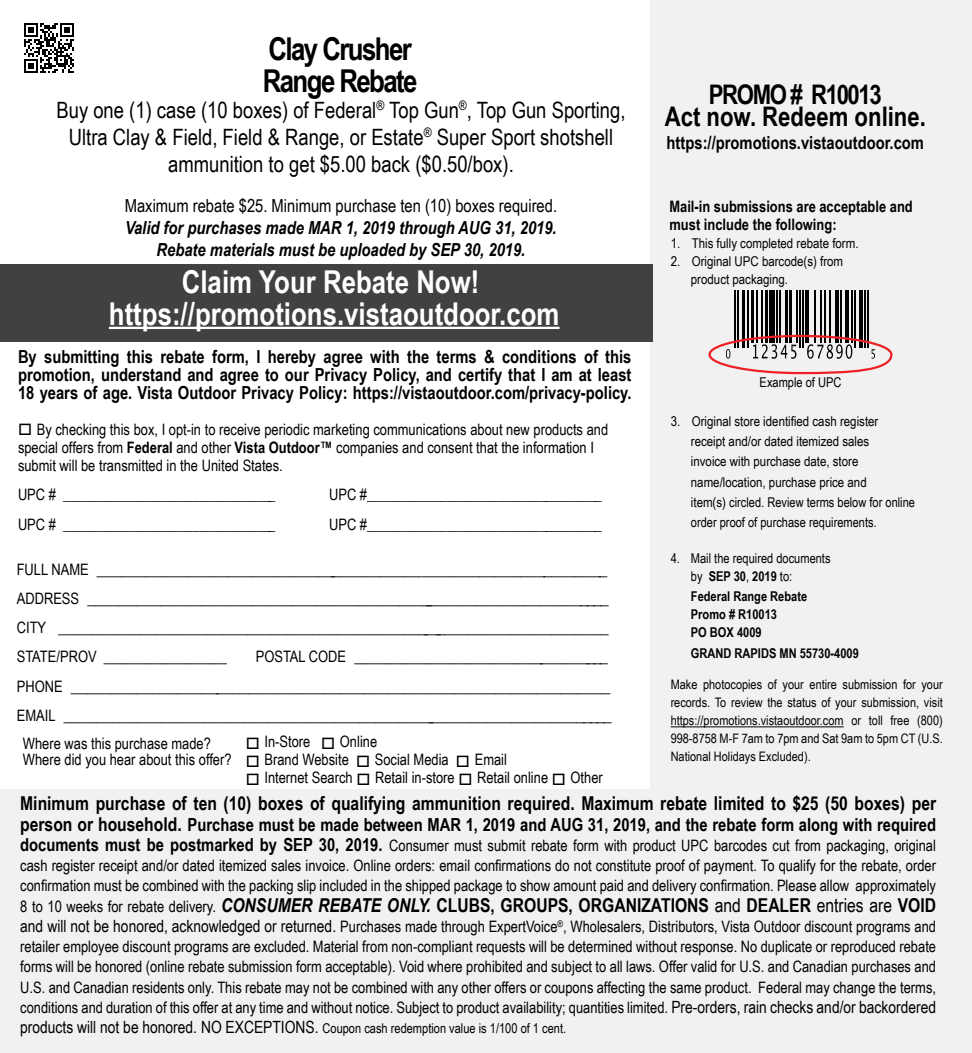
<style>
.page{position:relative;width:972px;height:1053px;background:#fff}
.page>*{position:absolute;margin:0;border:0;box-sizing:border-box;transform-origin:0 0}
.t1{font:700 31.5px/31.5px "Arial Narrow";color:#fff;text-align:center}
.t2{font:700 31.5px/31.5px "Arial Narrow";letter-spacing:-.05em;color:#000}
.t3{font:700 27px "Arial Narrow";color:#000101}
.t4{font:700 27px "Arial Narrow";letter-spacing:-.05em;color:#000}
.t5{font:22.5px/27px "Arial Narrow";color:#000101;text-align:center}
.t6{font:700 19.12px "Arial Narrow";color:#000}
.t7{font:700 18px/29.2px "Arial Narrow";color:#000;text-align:justify}
.t8{font:italic 700 18px/21.6px "Arial Narrow";color:#000101;text-align:center}
.t9{font:18px "Arial Narrow";color:#000}
.t10{font:700 18px "Arial Narrow";color:#000101}
.t11{font:15.75px/20.2px "Arial Narrow";color:#000;text-align:justify}
.t12{font:700 15.75px/18px "Arial Narrow";color:#000101}
.t13{font:13.5px/20.2px "Arial Narrow";color:#000;scale:1.04 1}
.t14{font:13.5px/18px "Arial Narrow";color:#000}
.t15{font:700 13.5px/18px "Arial Narrow";color:#000}
.t16{font:13.05px/18px "Arial Narrow";color:#000101;text-align:justify}
.s1{font-weight:700}
.s2{font-weight:400;font-size:15.75px}
.s3{color:#000}
.s4{font-size:19.12px}
.s5{font-weight:700;font-size:18px}
.s6{font-style:italic}
.s7{font-weight:400}
.s8{font-size:16.88px}
</style>
<div class="page">
<div style="left:650px;top:0;width:322px;height:1053px;background:#f1f1f2"></div>
<hr style="left:671px;top:726px;width:173px;height:1px;background:#000101">
<div style="left:0;top:790px;width:972px;height:263px;background:#f1f1f2"></div>
<div style="left:0;top:264px;width:652px;height:78px;background:#414042"></div>
<hr style="left:109px;top:327px;width:451px;height:2px;background:#fff">
<hr style="left:734px;top:290px;width:1px;height:57px;background:#000">
<hr style="left:737px;top:290px;width:1px;height:57px;background:#000">
<hr style="left:743px;top:290px;width:2px;height:57px;background:#000">
<hr style="left:747px;top:290px;width:1px;height:57px;background:#000">
<hr style="left:751px;top:290px;width:3px;height:52px;background:#000">
<hr style="left:757px;top:290px;width:1px;height:52px;background:#000">
<hr style="left:761px;top:290px;width:1px;height:52px;background:#000">
<hr style="left:765px;top:290px;width:3px;height:52px;background:#000">
<div style="left:770px;top:290px;width:5px;height:52px;background:#000"></div>
<hr style="left:777px;top:290px;width:1px;height:52px;background:#000">
<hr style="left:779px;top:290px;width:2px;height:52px;background:#000">
<hr style="left:785px;top:290px;width:3px;height:52px;background:#000">
<hr style="left:789px;top:290px;width:3px;height:52px;background:#000">
<hr style="left:796px;top:290px;width:2px;height:52px;background:#000">
<hr style="left:799px;top:290px;width:1px;height:57px;background:#000">
<hr style="left:802px;top:290px;width:1px;height:57px;background:#000">
<hr style="left:805px;top:290px;width:1px;height:52px;background:#000">
<hr style="left:808px;top:290px;width:1px;height:52px;background:#000">
<hr style="left:815px;top:290px;width:1px;height:52px;background:#000">
<hr style="left:821px;top:290px;width:1px;height:52px;background:#000">
<hr style="left:825px;top:290px;width:1px;height:52px;background:#000">
<hr style="left:829px;top:290px;width:1px;height:52px;background:#000">
<hr style="left:835px;top:290px;width:4px;height:52px;background:#000">
<hr style="left:840px;top:290px;width:1px;height:52px;background:#000">
<hr style="left:845px;top:290px;width:4px;height:52px;background:#000">
<hr style="left:852px;top:290px;width:1px;height:52px;background:#000">
<hr style="left:854px;top:290px;width:2px;height:57px;background:#000">
<hr style="left:859px;top:290px;width:4px;height:57px;background:#000">
<hr style="left:864px;top:290px;width:2px;height:57px;background:#000">
<hr style="left:867px;top:290px;width:1px;height:57px;background:#000">
<svg style="left:807px;top:344px;width:45px;height:15px"></svg>
<svg style="left:753px;top:344px;width:43px;height:15px"></svg>
<svg style="left:726px;top:349px;width:4px;height:10px"></svg>
<svg style="left:872px;top:349px;width:3px;height:10px"></svg>
<div style="left:708px;top:335px;width:185px;height:39px;border:2px solid #ed2124;border-radius:50%"></div>
<svg style="left:24px;top:23px;width:50px;height:50px"></svg>
<h1 class="t2" style="left:263px;top:32px;width:156px">Clay Crusher<br>Range Rebate</h1>
<h3 class="t5" style="left:56px;top:96px;width:571px">Buy one (1) case (10 boxes) of Federal<sup>®</sup> Top Gun<sup>®</sup>, Top Gun Sporting,<br>Ultra Clay &amp; Field, Field &amp; Range, or Estate<sup>®</sup> Super Sport shotshell ammunition to get $5.00 back ($0.50/box).</h3>
<p class="t9" style="left:125px;top:193px;width:434px">Maximum rebate $25. Minimum purchase ten (10) boxes required.</p>
<p class="t8" style="left:125px;top:216px;width:433px">Valid for purchases made MAR 1, 2019 through AUG 31, 2019.<br>Rebate materials must be uploaded by SEP 30, 2019.</p>
<h1 class="t1" style="left:109px;top:265px;width:452px">Claim Your Rebate Now! https://promotions.vistaoutdoor.com</h1>
<p class="t7" style="left:18px;top:347px;width:615px;line-height:18px">By submitting this rebate form, I hereby agree with the terms &amp; conditions of this promotion, understand and agree to our Privacy Policy, and certify that I am at least 18 years of age. Vista Outdoor Privacy Policy: https://vistaoutdoor.com/privacy-policy.</p>
<p class="t11" style="left:18px;top:420px;width:592px;line-height:18px;text-align:left">□ By checking this box, I opt-in to receive periodic marketing communications about new products and special offers from <span class="s1">Federal</span> and other <span class="s1">Vista Outdoor™</span> companies and consent that the information I submit will be transmitted in the United States.</p>
<p class="t11" style="left:18px;top:484px;width:259px">UPC # ______________________________</p>
<p class="t11" style="left:329px;top:484px;width:274px">UPC #_________________________________</p>
<p class="t11" style="left:18px;top:513px;width:259px">UPC # ______________________________</p>
<p class="t11" style="left:329px;top:513px;width:274px">UPC #_________________________________</p>
<p class="t7" style="left:17px;top:553px;width:594px"><span class="s2">FULL NAME</span> _______________________________________________________________ <span class="s2">ADDRESS</span> _________________________________________________________________ <span class="s2">CITY</span> ____________________________________________________________________ <span class="s2">STATE/PROV</span> _______________</p>
<p class="t7" style="left:17px;top:641px;width:597px;text-align:left;text-indent:239px"><span class="s2">POSTAL CODE</span> ________________________________<br><span class="s2">PHONE</span> __________________________________________________________________<br><span class="s2">EMAIL</span> ____________________________________________________________________</p>
<p class="t11" style="left:23px;top:732px;width:486px;line-height:18px;text-indent:223px">□ In-Store □ Online<br>Where did you hear about this offer? □ Brand Website □ Social Media □ Email</p>
<p class="t11" style="left:246px;top:767px;width:359px">□ Internet Search □ Retail in-store □ Retail online □ Other</p>
<p class="t11" style="left:23px;top:733px;width:190px">Where was this purchase made?</p>
<h2 class="t4" style="left:709px;top:74px;width:175px">PROMO # R10013</h2>
<h2 class="t3" style="left:665px;top:96px;width:263px">Act now. Redeem online.</h2>
<p class="t10" style="left:667px;top:129px;width:259px">https://promotions.vistaoutdoor.com</p>
<p class="t12" style="left:669px;top:197px;width:245px">Mail-in submissions are acceptable and must include the following:</p>
<p class="t13" style="left:671px;top:233px;width:182px">1. This fully completed rebate form.</p>
<p class="t13" style="left:691px;top:252px;width:148px;line-height:18px;text-indent:-20px">2. Original UPC barcode(s) from product packaging.</p>
<p class="t14" style="left:760px;top:372px;width:83px">Example of UPC</p>
<p class="t13" style="left:691px;top:410px;width:217px;text-indent:-20px">3. Original store identified cash register receipt and/or dated itemized sales<br>invoice with purchase date, store name/location, purchase price and<br>item(s) circled. Review terms below for online order proof of purchase requirements.</p>
<p class="t14" style="left:691px;top:549px;width:141px;text-indent:-20px">4. Mail the required documents by <span class="s1">SEP 30</span>, <span class="s1">2019</span> to:</p>
<p class="t15" style="left:691px;top:587px;width:118px">Federal Range Rebate<br>Promo # R10013<br>PO BOX 4009</p>
<p class="t15" style="left:691px;top:643px;width:169px">GRAND RAPIDS MN 55730-4009</p>
<p class="t16" style="left:671px;top:675px;width:274px"><span class="s3">Make photocopies of your entire submission for your records.</span> To review the status of your submission, visit https://promotions.vistaoutdoor.com or toll free (800)<br>998-8758 M-F 7am to 7pm and Sat 9am to 5pm CT (U.S.<br>National Holidays Excluded).</p>
<p class="t6" style="left:20px;top:789px;width:917px">Minimum purchase of ten (10) boxes of qualifying ammunition required. Maximum rebate limited to $25 (50 boxes) per</p>
<p class="t7" style="left:20px;top:809px;width:917px"><span class="s4">person or household.</span> Purchase must be made between MAR 1, 2019 and AUG 31, 2019, and the rebate form along with required</p>
<p class="t11" style="left:20px;top:835px;width:917px"><span class="s5">documents must be postmarked by SEP 30, 2019.</span> Consumer must submit rebate form with product UPC barcodes cut from packaging, original cash register receipt and/or dated itemized sales invoice. Online orders: email confirmations do not constitute proof of payment. To qualify for the rebate, order confirmation must be combined with the packing slip included in the shipped package to show amount paid and delivery confirmation. Please allow approximately</p>
<p class="t6" style="left:20px;top:890px;width:917px"><span class="s2">8 to 10 weeks for rebate delivery.</span> <span class="s6">CONSUMER REBATE ONLY.</span> CLUBS, GROUPS, ORGANIZATIONS <span class="s7">and</span> DEALER <span class="s7">entries are</span> VOID</p>
<p class="t11" style="left:20px;top:916px;width:917px"><span class="s8">and will not be honored, acknowledged or returned.</span> Purchases made through ExpertVoice<sup>®</sup>, Wholesalers, Distributors, Vista Outdoor discount programs and retailer employee discount programs are excluded. Material from non-compliant requests will be determined without response. No duplicate or reproduced rebate forms will be honored (online rebate submission form acceptable). Void where prohibited and subject to all laws. Offer valid for U.S. and Canadian purchases and U.S. and Canadian residents only. This rebate may not be combined with any other offers or coupons affecting the same product. Federal may change the terms, conditions and duration of this offer at any time and without notice. Subject to product availability; quantities limited. <span class="s8">Pre-orders, rain checks and/or backordered</span></p>
<p class="t14" style="left:20px;top:1019px;width:547px"><span class="s8">products will not be honored. NO EXCEPTIONS.</span> Coupon cash redemption value is 1/100 of 1 cent.</p>
</div>
